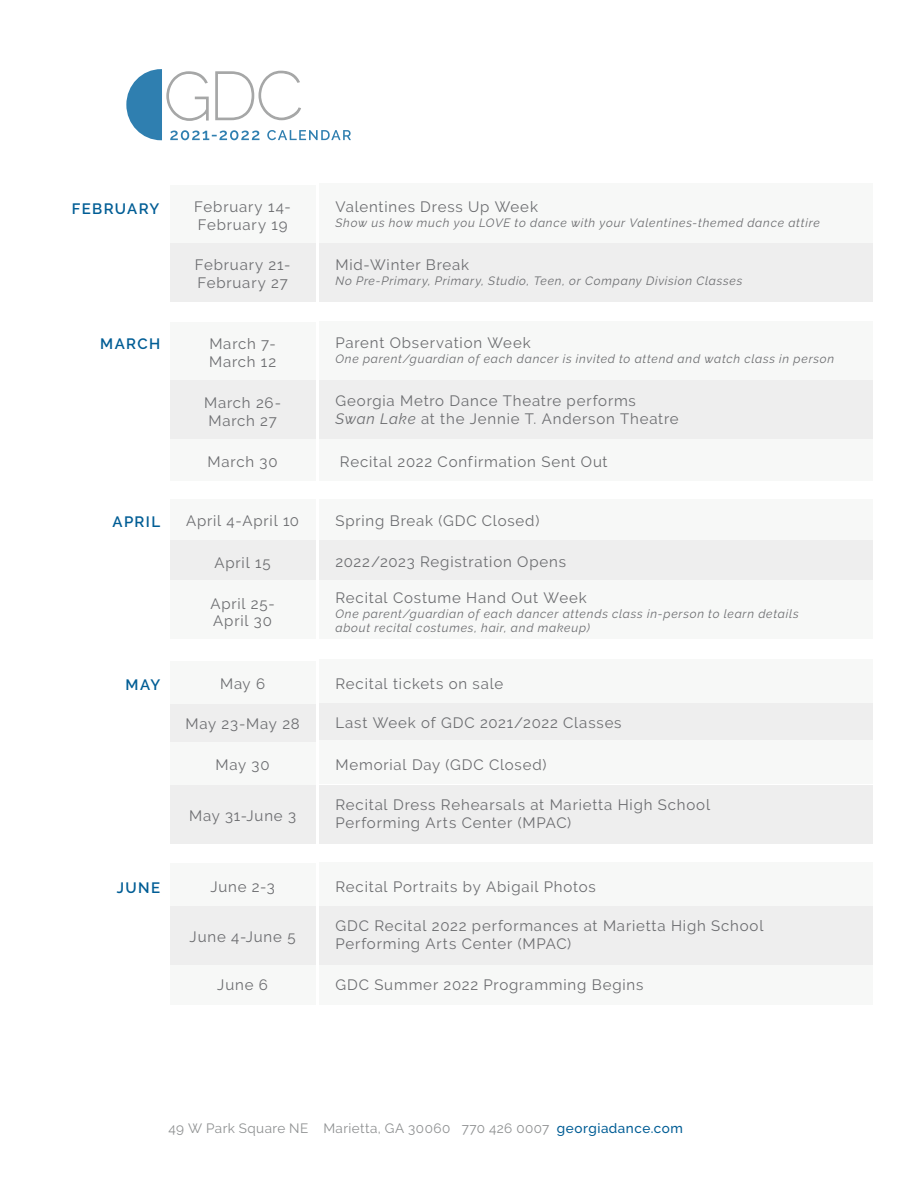
<style>
.page{position:relative;width:918px;height:1188px;background:#fff}
.page>*{position:absolute;margin:0;border:0;box-sizing:border-box;transform-origin:0 0}
.t1{font:15px/18px "Raleway";letter-spacing:.055em;color:#6c6d70}
.t2{font:600 15px "Raleway";letter-spacing:.09em;color:#005d95}
.t3{font:13.5px "Raleway";letter-spacing:.03em;color:#8e9091}
.t4{font:italic 12px/14.4px "Raleway";letter-spacing:.065em;color:#6c6d70}
.s1{font-style:italic}
.s2{font-weight:500;color:#005d95}
</style>
<div class="page">
<div style="left:320px;top:184px;width:553px;height:59px;background:#f7f8f7"></div>
<div style="left:320px;top:321px;width:553px;height:60px;background:#f7f8f7"></div>
<div style="left:170px;top:185px;width:145px;height:57px;background:#f7f8f7"></div>
<div style="left:170px;top:322px;width:145px;height:58px;background:#f7f8f7"></div>
<div style="left:170px;top:500px;width:145px;height:40px;background:#f7f8f7"></div>
<div style="left:170px;top:540px;width:145px;height:41px;background:#eee"></div>
<div style="left:170px;top:702px;width:145px;height:40px;background:#eee"></div>
<div style="left:170px;top:661px;width:145px;height:43px;background:#f7f8f7"></div>
<div style="left:170px;top:742px;width:145px;height:42px;background:#f7f8f7"></div>
<div style="left:170px;top:439px;width:145px;height:42px;background:#f7f8f7"></div>
<div style="left:170px;top:864px;width:145px;height:42px;background:#f7f8f7"></div>
<div style="left:170px;top:962px;width:145px;height:42px;background:#f7f8f7"></div>
<div style="left:170px;top:381px;width:145px;height:58px;background:#eee"></div>
<div style="left:170px;top:785px;width:145px;height:58px;background:#eee"></div>
<div style="left:170px;top:906px;width:145px;height:58px;background:#eee"></div>
<div style="left:170px;top:243px;width:145px;height:58px;background:#eee"></div>
<div style="left:170px;top:581px;width:145px;height:58px;background:#f7f8f7"></div>
<div style="left:320px;top:438px;width:553px;height:43px;background:#f7f8f7"></div>
<div style="left:320px;top:863px;width:553px;height:43px;background:#f7f8f7"></div>
<div style="left:320px;top:961px;width:553px;height:43px;background:#f7f8f7"></div>
<div style="left:320px;top:381px;width:553px;height:58px;background:#eee"></div>
<div style="left:320px;top:785px;width:553px;height:58px;background:#eee"></div>
<div style="left:320px;top:906px;width:553px;height:58px;background:#eee"></div>
<div style="left:320px;top:243px;width:553px;height:58px;background:#eee"></div>
<div style="left:320px;top:500px;width:553px;height:40px;background:#f7f8f7"></div>
<div style="left:320px;top:540px;width:553px;height:41px;background:#eee"></div>
<div style="left:320px;top:702px;width:553px;height:40px;background:#eee"></div>
<div style="left:320px;top:660px;width:553px;height:43px;background:#f7f8f7"></div>
<div style="left:320px;top:740px;width:553px;height:44px;background:#f7f8f7"></div>
<div style="left:320px;top:581px;width:553px;height:58px;background:#f7f8f7"></div>
<svg style="left:126px;top:69px;width:225px;height:71px"></svg>
<p class="t2" style="left:72px;top:200px;width:89px">FEBRUARY</p>
<p class="t1" style="left:194px;top:197px;width:98px">February 14-<br>February 19</p>
<p class="t1" style="left:335px;top:198px;width:204px">Valentines Dress Up Week</p>
<p class="t4" style="left:335px;top:215px;width:486px">Show us how much you LOVE to dance with your Valentines-themed dance attire</p>
<p class="t1" style="left:195px;top:256px;width:97px">February 21-<br>February 27</p>
<p class="t1" style="left:335px;top:256px;width:135px">Mid-Winter Break</p>
<p class="t4" style="left:335px;top:273px;width:408px">No Pre-Primary, Primary, Studio, Teen, or Company Division Classes</p>
<p class="t2" style="left:100px;top:335px;width:61px">MARCH</p>
<p class="t1" style="left:209px;top:335px;width:69px">March 7-<br>March 12</p>
<p class="t1" style="left:202px;top:402px;width:83px">August 2-7</p>
<p class="t1" style="left:204px;top:393px;width:78px">March 26-<br>March 27</p>
<p class="t1" style="left:335px;top:334px;width:197px">Parent Observation Week</p>
<p class="t4" style="left:335px;top:351px;width:500px">One parent/guardian of each dancer is invited to attend and watch class in person</p>
<p class="t1" style="left:335px;top:392px;width:345px">Georgia Metro Dance Theatre performs<br><span class="s1">Swan Lake</span> at the Jennie T. Anderson Theatre</p>
<p class="t1" style="left:208px;top:453px;width:71px">March 30</p>
<p class="t1" style="left:340px;top:453px;width:269px">Recital 2022 Confirmation Sent Out</p>
<p class="t2" style="left:113px;top:513px;width:49px">APRIL</p>
<p class="t1" style="left:186px;top:511px;width:115px">April 4-April 10</p>
<p class="t1" style="left:202px;top:513px;width:83px">August 2-7</p>
<p class="t1" style="left:215px;top:553px;width:58px">April 15</p>
<p class="t1" style="left:335px;top:512px;width:206px">Spring Break (GDC Closed)</p>
<p class="t1" style="left:335px;top:552px;width:232px">2022/2023 Registration Opens</p>
<p class="t1" style="left:210px;top:596px;width:66px;line-height:16.5px">April 25-<br>April 30</p>
<p class="t1" style="left:202px;top:602px;width:83px">August 2-7</p>
<p class="t1" style="left:335px;top:589px;width:253px">Recital Costume Hand Out Week</p>
<p class="t4" style="left:335px;top:606px;width:465px">One parent/guardian of each dancer attends class in-person to learn details about recital costumes, hair, and makeup)</p>
<p class="t2" style="left:126px;top:676px;width:36px">MAY</p>
<p class="t1" style="left:220px;top:675px;width:47px">May 6</p>
<p class="t1" style="left:335px;top:675px;width:169px">Recital tickets on sale</p>
<p class="t1" style="left:186px;top:715px;width:116px">May 23-May 28</p>
<p class="t1" style="left:335px;top:714px;width:288px">Last Week of GDC 2021/2022 Classes</p>
<p class="t1" style="left:216px;top:756px;width:56px">May 30</p>
<p class="t1" style="left:335px;top:756px;width:213px">Memorial Day (GDC Closed)</p>
<p class="t1" style="left:202px;top:807px;width:83px">August 2-7</p>
<p class="t1" style="left:189px;top:807px;width:108px">May 31-June 3</p>
<p class="t1" style="left:335px;top:796px;width:376px">Recital Dress Rehearsals at Marietta High School<br>Performing Arts Center (MPAC)</p>
<p class="t2" style="left:117px;top:879px;width:45px">JUNE</p>
<p class="t1" style="left:210px;top:878px;width:66px">June 2-3</p>
<p class="t1" style="left:335px;top:877px;width:262px">Recital Portraits by Abigail Photos</p>
<p class="t1" style="left:202px;top:928px;width:83px">August 2-7</p>
<p class="t1" style="left:190px;top:928px;width:107px">June 4-June 5</p>
<p class="t1" style="left:335px;top:917px;width:430px">GDC Recital 2022 performances at Marietta High School<br>Performing Arts Center (MPAC)</p>
<p class="t1" style="left:217px;top:976px;width:52px">June 6</p>
<p class="t1" style="left:335px;top:976px;width:310px">GDC Summer 2022 Programming Begins</p>
<p class="t3" style="left:168px;top:1121px;width:516px">49 W Park Square NE Marietta, GA 30060 770 426 0007 <span class="s2">georgiadance.com</span></p>
</div>
